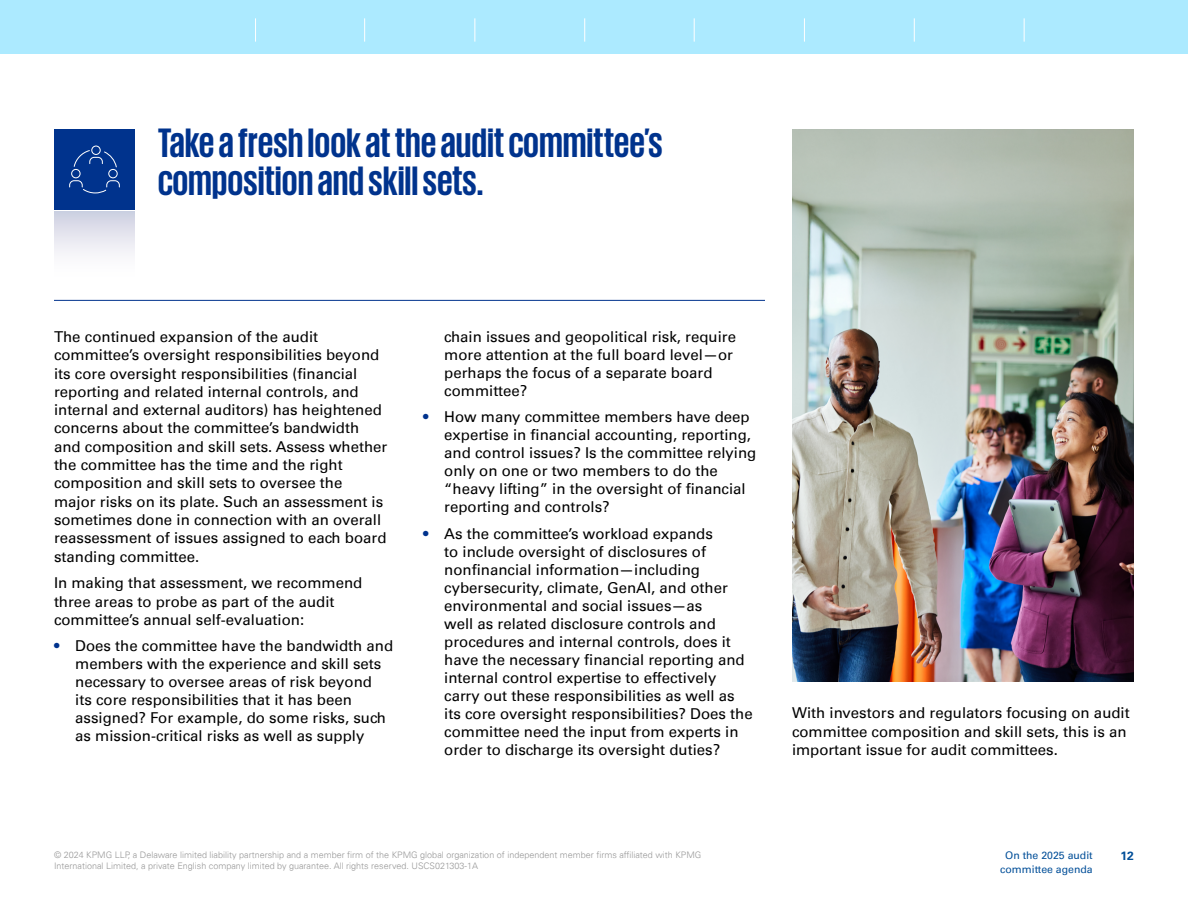
<style>
.page{position:relative;width:1188px;height:918px;background:#fff}
.page>*{position:absolute;margin:0;border:0;box-sizing:border-box;transform-origin:0 0}
.t1{font:700 42px/37.5px "KPMG";color:#00338d}
.t2{font:15px/18px "Univers 55 Roman";color:#000}
.t3{font:700 12px "Univers 65";color:#004e98}
.t4{font:10.5px "Univers 55 Roman";color:#004e98}
.t5{font:300 9px/10.8px "Univers 45";color:#989898}
.s1{color:#00338d}
</style>
<div class="page">
<div style="left:54px;top:129px;width:81px;height:81px;background:#00338d"></div>
<div style="left:54px;top:211px;width:81px;height:81px;background:linear-gradient(to bottom,#d4d5e5,#fff)"></div>
<hr style="left:54px;top:300px;width:711px;height:1px;background:#00338d">
<svg style="left:69px;top:145px;width:51px;height:49px"></svg>
<img style="left:792px;top:129px;width:342px;height:553px">
<div style="left:0;top:0;width:1188px;height:54px;background:#aceaff"></div>
<svg style="left:255px;top:18px;width:1px;height:24px"></svg>
<svg style="left:364px;top:18px;width:1px;height:24px"></svg>
<svg style="left:475px;top:18px;width:1px;height:24px"></svg>
<svg style="left:584px;top:18px;width:1px;height:24px"></svg>
<svg style="left:694px;top:18px;width:1px;height:24px"></svg>
<svg style="left:804px;top:18px;width:1px;height:24px"></svg>
<svg style="left:914px;top:18px;width:1px;height:24px"></svg>
<svg style="left:1024px;top:18px;width:1px;height:24px"></svg>
<h1 class="t1" style="left:158px;top:123px;width:507px">Take a fresh look at the audit committee’s composition and skill sets.</h1>
<p class="t2" style="left:54px;top:328px;width:335px">The continued expansion of the audit committee’s oversight responsibilities beyond its core oversight responsibilities (financial reporting and related internal controls, and internal and external auditors) has heightened concerns about the committee’s bandwidth and composition and skill sets. Assess whether the committee has the time and the right composition and skill sets to oversee the major risks on its plate. Such an assessment is sometimes done in connection with an overall reassessment of issues assigned to each board standing committee.</p>
<p class="t2" style="left:54px;top:574px;width:310px">In making that assessment, we recommend three areas to probe as part of the audit committee’s annual self-evaluation:</p>
<p class="t2" style="left:75px;top:637px;width:319px;text-indent:-21px"><span class="s1">•</span> Does the committee have the bandwidth and members with the experience and skill sets necessary to oversee areas of risk beyond<br>its core responsibilities that it has been assigned? For example, do some risks, such as mission-critical risks as well as supply</p>
<p class="t2" style="left:444px;top:328px;width:293px">chain issues and geopolitical risk, require more attention at the full board level—or perhaps the focus of a separate board committee?</p>
<p class="t2" style="left:444px;top:408px;width:314px;text-indent:-21px"><span class="s1">•</span> How many committee members have deep expertise in financial accounting, reporting, and control issues? Is the committee relying only on one or two members to do the “heavy lifting” in the oversight of financial reporting and controls?</p>
<p class="t2" style="left:444px;top:525px;width:310px;text-indent:-21px"><span class="s1">•</span> As the committee’s workload expands<br>to include oversight of disclosures of nonfinancial information—including cybersecurity, climate, GenAI, and other environmental and social issues—as<br>well as related disclosure controls and procedures and internal controls, does it have the necessary financial reporting and internal control expertise to effectively carry out these responsibilities as well as its core oversight responsibilities? Does the committee need the input from experts in order to discharge its oversight duties?</p>
<p class="t2" style="left:792px;top:704px;width:339px">With investors and regulators focusing on audit committee composition and skill sets, this is an important issue for audit committees.</p>
<p class="t5" style="left:54px;top:849px;width:649px">© 2024 KPMG LLP, a Delaware limited liability partnership and a member firm of the KPMG global organization of independent member firms affiliated with KPMG<br>International Limited, a private English company limited by guarantee. All rights reserved. USCS021303-1A</p>
<p class="t4" style="left:1005px;top:849px;width:89px">On the 2025 audit</p>
<p class="t3" style="left:1121px;top:849px;width:15px">12</p>
<p class="t4" style="left:1000px;top:863px;width:94px">committee agenda</p>
</div>
